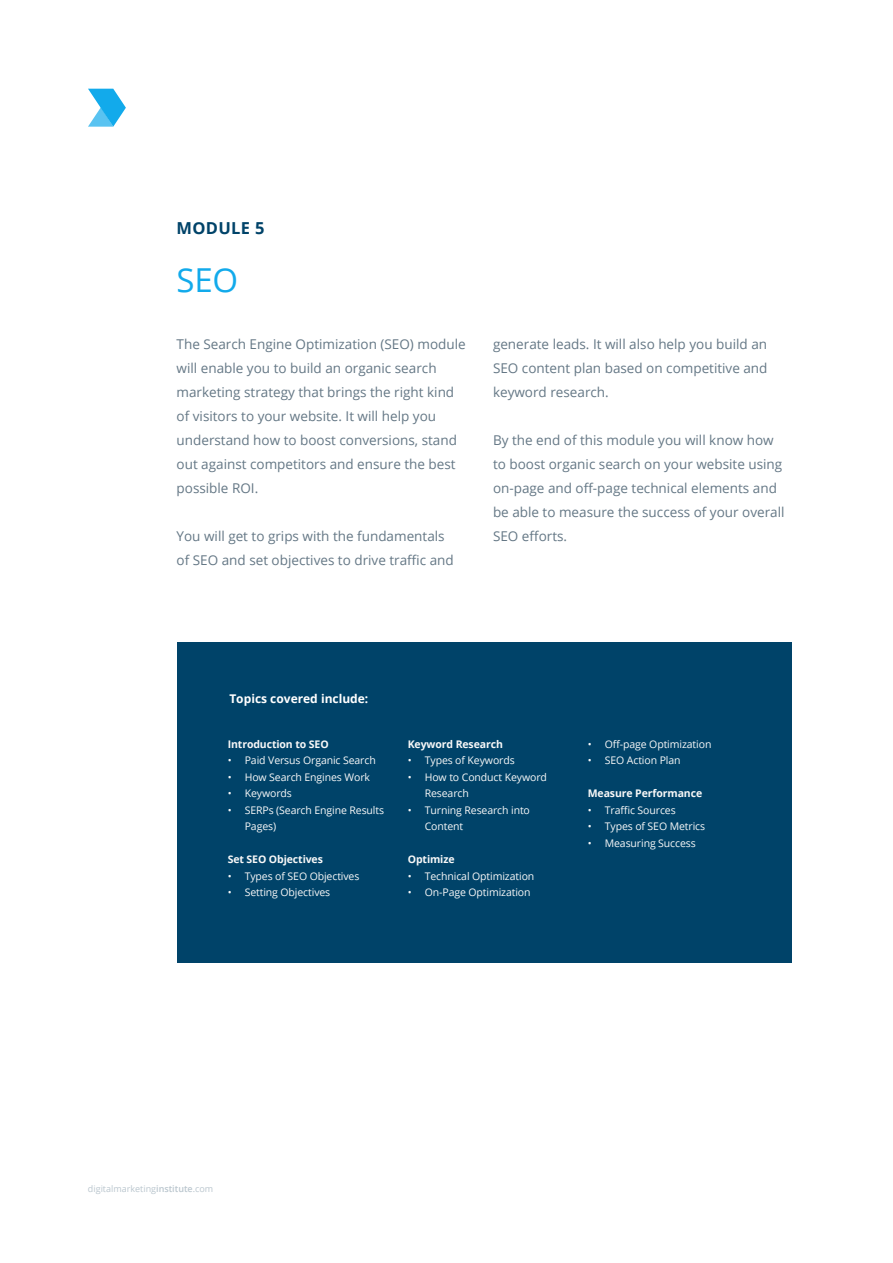
<style>
.page{position:relative;width:893px;height:1263px;background:#fff}
.page>*{position:absolute;margin:0;border:0;box-sizing:border-box;transform-origin:0 0}
.t1{font:33px "Open Sans";color:#12aaeb}
.t2{font:700 16.5px "Open Sans";letter-spacing:.02em;color:#004369}
.t3{font:13.5px/24px "Open Sans";color:#647785}
.t4{font:700 12px "Open Sans";color:#fff}
.t5{font:10.5px/16.5px "Open Sans";letter-spacing:-.01em;color:#f8f8f8}
.t6{font:700 10.5px "Open Sans";letter-spacing:-.01em;color:#f8f8f8}
.t7{font:9px "Open Sans";color:#bac6ce}
.s1{font-weight:600}
</style>
<div class="page">
<svg style="left:88px;top:89px;width:38px;height:38px"></svg>
<div style="left:177px;top:642px;width:614px;height:321px;background:#004369"></div>
<p class="t2" style="left:177px;top:216px;width:89px">MODULE 5</p>
<h1 class="t1" style="left:177px;top:267px;width:63px">SEO</h1>
<p class="t3" style="left:177px;top:331px;width:291px">The Search Engine Optimization (SEO) module will enable you to build an organic search marketing strategy that brings the right kind of visitors to your website. It will help you understand how to boost conversions, stand out against competitors and ensure the best possible ROI.</p>
<p class="t3" style="left:177px;top:525px;width:279px">You will get to grips with the fundamentals of SEO and set objectives to drive traffic and</p>
<p class="t3" style="left:493px;top:333px;width:276px;text-align:justify">generate leads. It will also help you build an SEO content plan based on competitive and keyword research.</p>
<p class="t3" style="left:493px;top:429px;width:293px">By the end of this module you will know how to boost organic search on your website using on-page and off-page technical elements and be able to measure the success of your overall SEO efforts.</p>
<p class="t4" style="left:229px;top:690px;width:141px">Topics covered include:</p>
<p class="t6" style="left:228px;top:737px;width:102px">Introduction to SEO</p>
<p class="t5" style="left:228px;top:753px;width:150px">• Paid Versus Organic Search</p>
<p class="t5" style="left:228px;top:770px;width:144px">• How Search Engines Work</p>
<p class="t5" style="left:228px;top:786px;width:66px">• Keywords</p>
<p class="t5" style="left:245px;top:803px;width:141px;text-indent:-17px">• SERPs (Search Engine Results<br>Pages)</p>
<p class="t6" style="left:228px;top:852px;width:97px">Set SEO Objectives</p>
<p class="t5" style="left:228px;top:869px;width:133px">• Types of SEO Objectives</p>
<p class="t5" style="left:228px;top:885px;width:104px">• Setting Objectives</p>
<p class="t6" style="left:408px;top:736px;width:97px">Keyword Research</p>
<p class="t5" style="left:408px;top:753px;width:108px">• Types of Keywords</p>
<p class="t5" style="left:425px;top:770px;width:124px;text-indent:-17px">• How to Conduct Keyword<br>Research</p>
<p class="t5" style="left:425px;top:803px;width:107px;text-indent:-17px">• Turning Research into<br>Content</p>
<p class="t6" style="left:408px;top:852px;width:48px">Optimize</p>
<p class="t5" style="left:408px;top:869px;width:128px">• Technical Optimization</p>
<p class="t5" style="left:408px;top:885px;width:124px">• On-Page Optimization</p>
<p class="t5" style="left:588px;top:737px;width:125px">• Off-page Optimization</p>
<p class="t5" style="left:588px;top:753px;width:94px">• SEO Action Plan</p>
<p class="t6" style="left:588px;top:786px;width:116px">Measure Performance</p>
<p class="t5" style="left:588px;top:803px;width:89px">• Traffic Sources</p>
<p class="t5" style="left:588px;top:819px;width:119px">• Types of SEO Metrics</p>
<p class="t5" style="left:588px;top:836px;width:109px">• Measuring Success</p>
<p class="t7" style="left:88px;top:1185px;width:127px">digitalmarketing<span class="s1">institute</span>.com</p>
</div>
